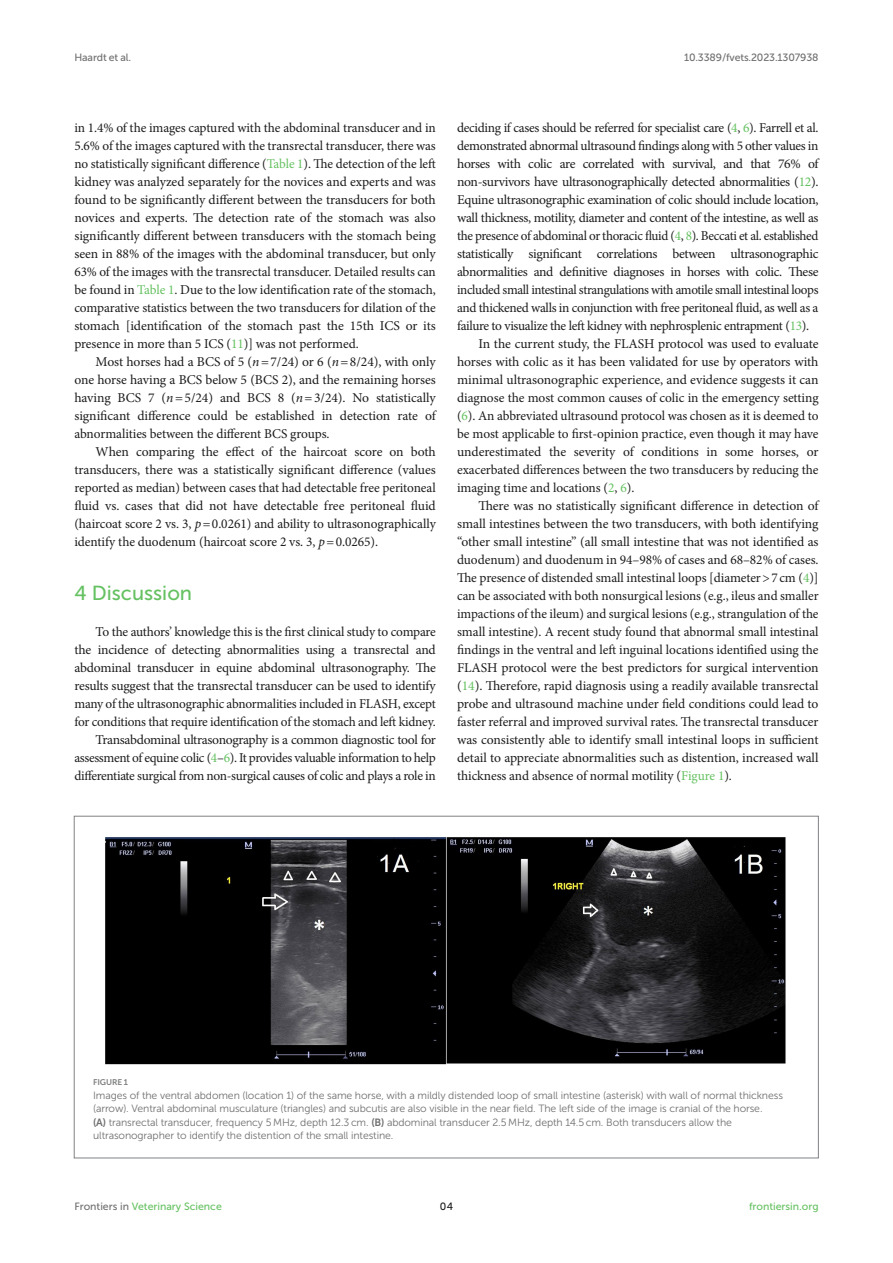
<style>
.page{position:relative;width:893px;height:1263px;background:#fff}
.page>*{position:absolute;margin:0;border:0;box-sizing:border-box;transform-origin:0 0}
.HEAD_1{font:20.25px "Museo Sans 500";color:#65c161}
.TEXT{font:13.5px/18px "Minion Pro";letter-spacing:-.01em;color:#1b1c1b;text-align:justify}
.TEXT_FLUSH{font:13.5px/18px "Minion Pro";letter-spacing:-.015em;color:#1b1c1b;text-align:justify}
.FIG_LEG{font:10.5px/13.5px "Museo Sans 300";letter-spacing:-.01em;color:#706f70}
.t1{font:10.5px "Museo Sans 500";color:#65c161}
.t2{font:10.5px "Museo Sans 500";letter-spacing:-.015em;color:#706f70}
.t3{font:10.5px "Museo Sans 500";color:#1b1c1b}
.FIG_HD{font:8.25px "Museo Sans 700";letter-spacing:-.01em;color:#7e7f7f}
.s1{color:#65c161}
.s2{font-style:italic}
.s3{font-family:"Museo Sans 700"}
.s4{color:#706f70}
</style>
<div class="page">
<img style="left:105px;top:837px;width:681px;height:228px">
<p class="t2" style="left:74px;top:51px;width:58px">Haardt et al.</p>
<p class="t2" style="left:684px;top:51px;width:136px">10.3389/fvets.2023.1307938</p>
<p class="TEXT" style="left:74px;top:119px;width:363px">in 1.4% of the images captured with the abdominal transducer and in 5.6% of the images captured with the transrectal transducer, there was no statistically significant difference (<span class="s1">Table 1</span>). The detection of the left kidney was analyzed separately for the novices and experts and was found to be significantly different between the transducers for both novices and experts. The detection rate of the stomach was also significantly different between transducers with the stomach being seen in 88% of the images with the abdominal transducer, but only 63% of the images with the transrectal transducer. Detailed results can be found in <span class="s1">Table 1</span>. Due to the low identification rate of the stomach, comparative statistics between the two transducers for dilation of the stomach [identification of the stomach past the 15th ICS or its presence in more than 5 ICS (<span class="s1">11</span>)] was not performed.</p>
<p class="TEXT" style="left:74px;top:353px;width:363px;text-indent:21px">Most horses had a BCS of 5 (<span class="s2">n</span>=7/24) or 6 (<span class="s2">n</span>=8/24), with only one horse having a BCS below 5 (BCS 2), and the remaining horses having BCS 7 (<span class="s2">n</span>=5/24) and BCS 8 (<span class="s2">n</span>=3/24). No statistically significant difference could be established in detection rate of abnormalities between the different BCS groups.</p>
<p class="TEXT" style="left:74px;top:443px;width:363px;text-indent:21px">When comparing the effect of the haircoat score on both transducers, there was a statistically significant difference (values reported as median) between cases that had detectable free peritoneal fluid vs. cases that did not have detectable free peritoneal fluid (haircoat score 2 vs. 3, <span class="s2">p</span>=0.0261) and ability to ultrasonographically identify the duodenum (haircoat score 2 vs. 3, <span class="s2">p</span>=0.0265).</p>
<p class="HEAD_1" style="left:74px;top:582px;width:119px">4 Discussion</p>
<p class="TEXT_FLUSH" style="left:74px;top:623px;width:363px;text-indent:21px">To the authors’ knowledge this is the first clinical study to compare the incidence of detecting abnormalities using a transrectal and abdominal transducer in equine abdominal ultrasonography. The results suggest that the transrectal transducer can be used to identify many of the ultrasonographic abnormalities included in FLASH, except for conditions that require identification of the stomach and left kidney.</p>
<p class="TEXT" style="left:74px;top:731px;width:363px;text-indent:21px">Transabdominal ultrasonography is a common diagnostic tool for assessment of equine colic (<span class="s1">4</span>–<span class="s1">6</span>). It provides valuable information to help differentiate surgical from non-surgical causes of colic and plays a role in</p>
<p class="TEXT" style="left:457px;top:119px;width:363px">deciding if cases should be referred for specialist care (<span class="s1">4</span>, <span class="s1">6</span>). Farrell et al. demonstrated abnormal ultrasound findings along with 5 other values in horses with colic are correlated with survival, and that 76% of non-survivors have ultrasonographically detected abnormalities (<span class="s1">12</span>).<br>Equine ultrasonographic examination of colic should include location, wall thickness, motility, diameter and content of the intestine, as well as the presence of abdominal or thoracic fluid (<span class="s1">4</span>, <span class="s1">8</span>). Beccati et al. established statistically significant correlations between ultrasonographic abnormalities and definitive diagnoses in horses with colic. These included small intestinal strangulations with amotile small intestinal loops and thickened walls in conjunction with free peritoneal fluid, as well as a failure to visualize the left kidney with nephrosplenic entrapment (<span class="s1">13</span>).</p>
<p class="TEXT" style="left:457px;top:335px;width:363px;text-indent:21px">In the current study, the FLASH protocol was used to evaluate horses with colic as it has been validated for use by operators with minimal ultrasonographic experience, and evidence suggests it can diagnose the most common causes of colic in the emergency setting (<span class="s1">6</span>). An abbreviated ultrasound protocol was chosen as it is deemed to be most applicable to first-opinion practice, even though it may have underestimated the severity of conditions in some horses, or exacerbated differences between the two transducers by reducing the imaging time and locations (<span class="s1">2</span>, <span class="s1">6</span>).</p>
<p class="TEXT" style="left:457px;top:497px;width:363px;text-indent:21px">There was no statistically significant difference in detection of small intestines between the two transducers, with both identifying “other small intestine” (all small intestine that was not identified as duodenum) and duodenum in 94–98% of cases and 68–82% of cases.<br>The presence of distended small intestinal loops [diameter&gt;7cm (<span class="s1">4</span>)] can be associated with both nonsurgical lesions (e.g., ileus and smaller impactions of the ileum) and surgical lesions (e.g., strangulation of the small intestine). A recent study found that abnormal small intestinal findings in the ventral and left inguinal locations identified using the FLASH protocol were the best predictors for surgical intervention (<span class="s1">14</span>). Therefore, rapid diagnosis using a readily available transrectal probe and ultrasound machine under field conditions could lead to faster referral and improved survival rates. The transrectal transducer was consistently able to identify small intestinal loops in sufficient detail to appreciate abnormalities such as distention, increased wall thickness and absence of normal motility (<span class="s1">Figure 1</span>).</p>
<p class="FIG_HD" style="left:93px;top:1077px;width:37px">FIGURE 1</p>
<p class="FIG_LEG" style="left:93px;top:1088px;width:691px">Images of the ventral abdomen (location 1) of the same horse, with a mildly distended loop of small intestine (asterisk) with wall of normal thickness (arrow). Ventral abdominal musculature (triangles) and subcutis are also visible in the near field. The left side of the image is cranial of the horse.<br><span class="s3">(A)</span> transrectal transducer, frequency 5 MHz, depth 12.3 cm. <span class="s3">(B)</span> abdominal transducer 2.5 MHz, depth 14.5 cm. Both transducers allow the ultrasonographer to identify the distention of the small intestine.</p>
<p class="t1" style="left:74px;top:1200px;width:149px"><span class="s4">Frontiers in</span> Veterinary Science</p>
<p class="t3" style="left:440px;top:1200px;width:15px">04</p>
<p class="t1" style="left:749px;top:1200px;width:71px">frontiersin.org</p>
</div>
